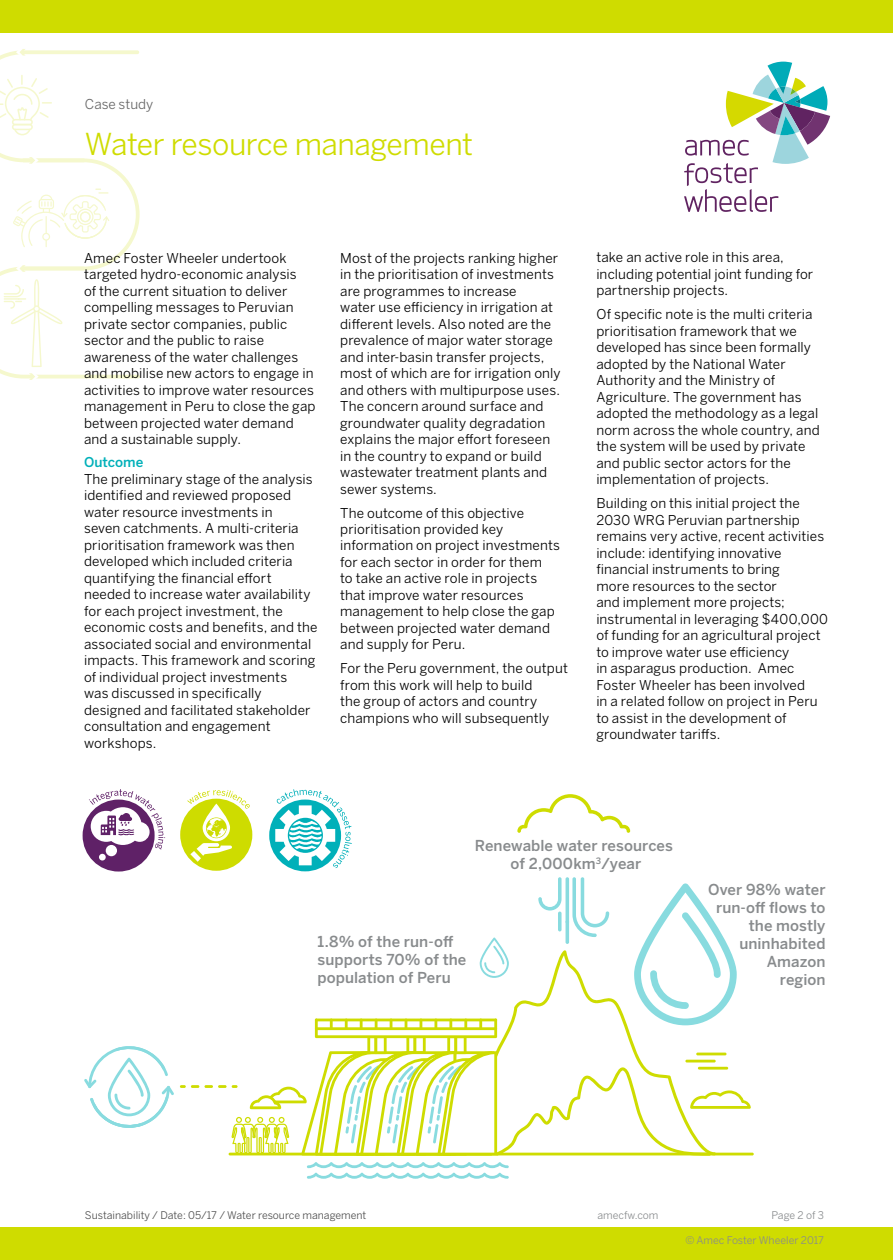
<style>
.page{position:relative;width:893px;height:1260px;background:#fff}
.page>*{position:absolute;margin:0;border:0;box-sizing:border-box;transform-origin:0 0}
.t1{font:30px "Benton Sans";letter-spacing:-.02em;color:#cfdc00}
.t2{font:500 15px/18px "Benton Sans";letter-spacing:.005em;color:#888b8d;text-align:center}
.t3{font:13.5px/16.5px "Benton Sans";letter-spacing:.01em;color:#000}
.t4{font:13.5px "Benton Sans";color:#666}
.t5{font:500 13.5px "Benton Sans";color:#00b0b9}
.t6{font:10.5px "Benton Sans";color:#4d4d4d}
.t7{font:10.5px "Benton Sans";color:#888b8d}
</style>
<div class="page">
<svg style="left:684px;top:62px;width:146px;height:150px"></svg>
<div style="left:1px;top:0;width:891px;height:33px;background:#cfdc00"></div>
<div style="left:1px;top:1227px;width:891px;height:33px;background:#cfdc00"></div>
<svg style="left:0;top:49px;width:140px;height:331px"></svg>
<hr style="left:228px;top:1153px;width:525px;height:2px;background:#cedc00">
<svg style="left:307px;top:1162px;width:202px;height:17px"></svg>
<svg style="left:84px;top:1046px;width:90px;height:82px"></svg>
<svg style="left:517px;top:794px;width:113px;height:39px"></svg>
<svg style="left:180px;top:877px;width:570px;height:279px"></svg>
<div style="left:269px;top:800px;width:72px;height:71px;background:#00b0b9;border-radius:50%"></div>
<svg style="left:275px;top:789px;width:77px;height:79px"></svg>
<div style="left:180px;top:799px;width:72px;height:72px;background:#cedc00;border-radius:50%"></div>
<svg style="left:187px;top:790px;width:63px;height:72px"></svg>
<div style="left:83px;top:800px;width:72px;height:72px;background:#5f2167;border-radius:50%"></div>
<div style="left:106px;top:845px;width:11px;height:11px;background:#fff;border-radius:50%"></div>
<div style="left:99px;top:854px;width:7px;height:7px;background:#fff;border-radius:50%"></div>
<svg style="left:89px;top:789px;width:76px;height:61px"></svg>
<p class="t4" style="left:85px;top:95px;width:70px">Case study</p>
<h1 class="t1" style="left:85px;top:123px;width:390px">Water resource management</h1>
<p class="t3" style="left:84px;top:249px;width:233px">Amec Foster Wheeler undertook targeted hydro-economic analysis<br>of the current situation to deliver compelling messages to Peruvian private sector companies, public sector and the public to raise awareness of the water challenges and mobilise new actors to engage in activities to improve water resources management in Peru to close the gap between projected water demand and a sustainable supply.</p>
<p class="t5" style="left:84px;top:453px;width:61px">Outcome</p>
<p class="t3" style="left:84px;top:470px;width:235px">The preliminary stage of the analysis identified and reviewed proposed water resource investments in<br>seven catchments. A multi-criteria prioritisation framework was then developed which included criteria quantifying the financial effort needed to increase water availability for each project investment, the economic costs and benefits, and the associated social and environmental impacts. This framework and scoring of individual project investments<br>was discussed in specifically designed and facilitated stakeholder consultation and engagement workshops.</p>
<p class="t3" style="left:340px;top:249px;width:222px">Most of the projects ranking higher in the prioritisation of investments are programmes to increase<br>water use efficiency in irrigation at different levels. Also noted are the prevalence of major water storage and inter-basin transfer projects, most of which are for irrigation only and others with multipurpose uses.<br>The concern around surface and groundwater quality degradation explains the major effort foreseen in the country to expand or build wastewater treatment plants and sewer systems.</p>
<p class="t3" style="left:340px;top:504px;width:221px">The outcome of this objective prioritisation provided key information on project investments for each sector in order for them<br>to take an active role in projects that improve water resources management to help close the gap between projected water demand and supply for Peru.</p>
<p class="t3" style="left:340px;top:660px;width:229px">For the Peru government, the output from this work will help to build<br>the group of actors and country champions who will subsequently</p>
<p class="t3" style="left:596px;top:249px;width:218px">take an active role in this area, including potential joint funding for partnership projects.</p>
<p class="t3" style="left:596px;top:306px;width:225px">Of specific note is the multi criteria prioritisation framework that we developed has since been formally adopted by the National Water<br>Authority and the Ministry of<br>Agriculture. The government has adopted the methodology as a legal norm across the whole country, and the system will be used by private and public sector actors for the implementation of projects.</p>
<p class="t3" style="left:596px;top:495px;width:233px">Building on this initial project the<br>2030 WRG Peruvian partnership remains very active, recent activities include: identifying innovative financial instruments to bring<br>more resources to the sector<br>and implement more projects; instrumental in leveraging $400,000 of funding for an agricultural project to improve water use efficiency<br>in asparagus production. Amec<br>Foster Wheeler has been involved<br>in a related follow on project in Peru to assist in the development of groundwater tariffs.</p>
<p class="t2" style="left:475px;top:836px;width:200px">Renewable water resources of 2,000km<sup>3</sup>/year</p>
<p class="t2" style="left:317px;top:932px;width:150px;text-align:left">1.8% of the run-off supports 70% of the population of Peru</p>
<p class="t2" style="left:708px;top:879px;width:119px;text-align:right">Over 98% water run-off flows to the mostly uninhabited<br>Amazon<br>region</p>
<p class="t6" style="left:85px;top:1207px;width:283px">Sustainability / Date: 05/17 / Water resource management</p>
<p class="t7" style="left:597px;top:1207px;width:63px">amecfw.com</p>
<p class="t7" style="left:771px;top:1207px;width:54px">Page 2 of 3</p>
<p class="t7" style="left:685px;top:1233px;width:140px">© Amec Foster Wheeler 2017</p>
</div>
